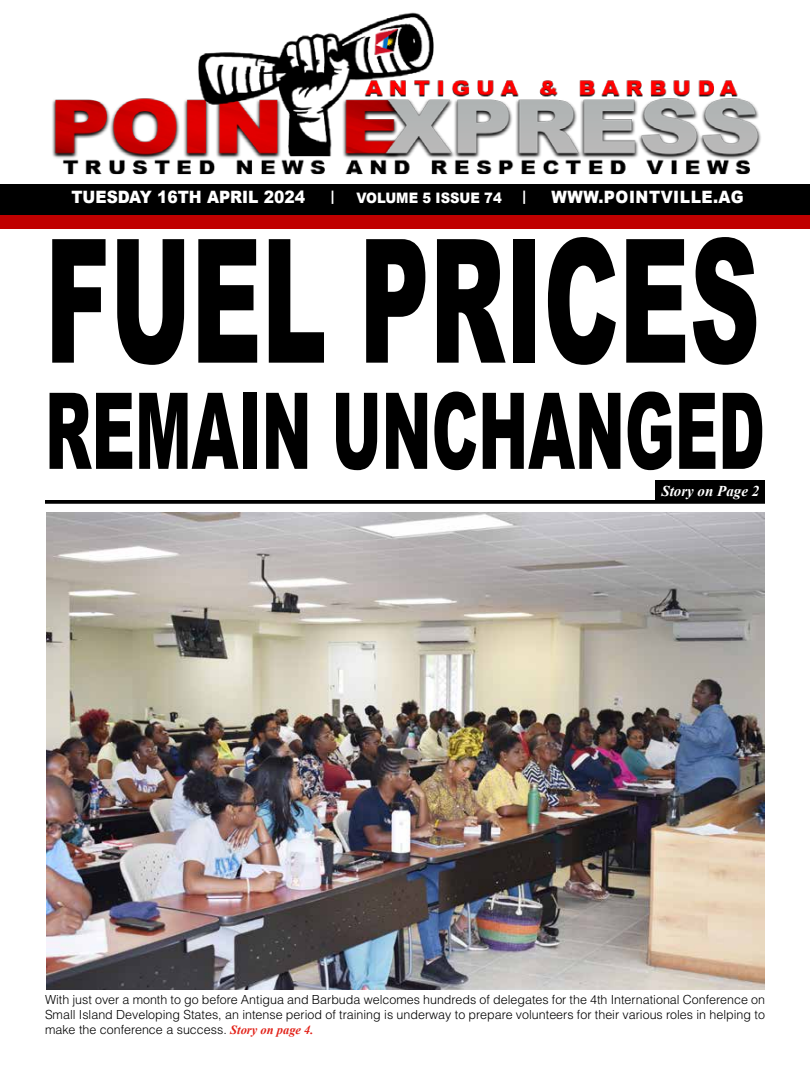
<style>
.page{position:relative;width:810px;height:1080px;background:#fff}
.page>*{position:absolute;margin:0;border:0;box-sizing:border-box;transform-origin:0 0}
.t1{font:900 172.5px "Arial";color:#000;scale:.57 1}
.t2{font:900 106.12px "Arial";color:#000;scale:.57 1}
.t3{font:900 17px "Arial";color:#fff;scale:.91 1}
.t4{font:900 17px "Arial";letter-spacing:.035em;color:#fff;scale:.91 1}
.t5{font:italic 700 15px "Times New Roman";color:#fff}
.t6{font:900 14.38px "Arial";color:#fff;scale:.91 1}
.t7{font:300 12.5px/15px "Helvetica LT Std";color:#000;text-align:justify}
.s1{font-family:"Times New Roman";font-weight:700;font-style:italic;color:#e2231a}
</style>
<div class="page">
<div style="left:0;top:184px;width:810px;height:34px;background:#000"></div>
<div style="left:0;top:215px;width:810px;height:14px;background:#c00000"></div>
<img style="left:52px;top:12px;width:709px;height:163px">
<svg style="left:45px;top:500px;width:720px;height:4px;background:#111"></svg>
<div style="left:655px;top:480px;width:110px;height:22px;background:#000"></div>
<img style="left:47px;top:512px;width:718px;height:478px">
<h3 class="t3" style="left:71px;top:185px;width:258px">TUESDAY 16TH APRIL 2024</h3>
<p class="t6" style="left:331px;top:185px;width:6px">|</p>
<p class="t6" style="left:356px;top:188px;width:188px">VOLUME 5 ISSUE 74 |</p>
<h3 class="t4" style="left:551px;top:185px;width:213px">WWW.POINTVILLE.AG</h3>
<h1 class="t1" style="left:45px;top:176px;width:1256px">FUEL PRICES</h1>
<h2 class="t2" style="left:45px;top:354px;width:1264px">REMAIN UNCHANGED</h2>
<p class="t5" style="left:661px;top:480px;width:99px">Story on Page 2</p>
<p class="t7" style="left:45px;top:992px;width:722px">With just over a month to go before Antigua and Barbuda welcomes hundreds of delegates for the 4th International Conference on Small Island Developing States, an intense period of training is underway to prepare volunteers for their various roles in helping to make the conference a success. <span class="s1">Story on page 4.</span></p>
</div>
